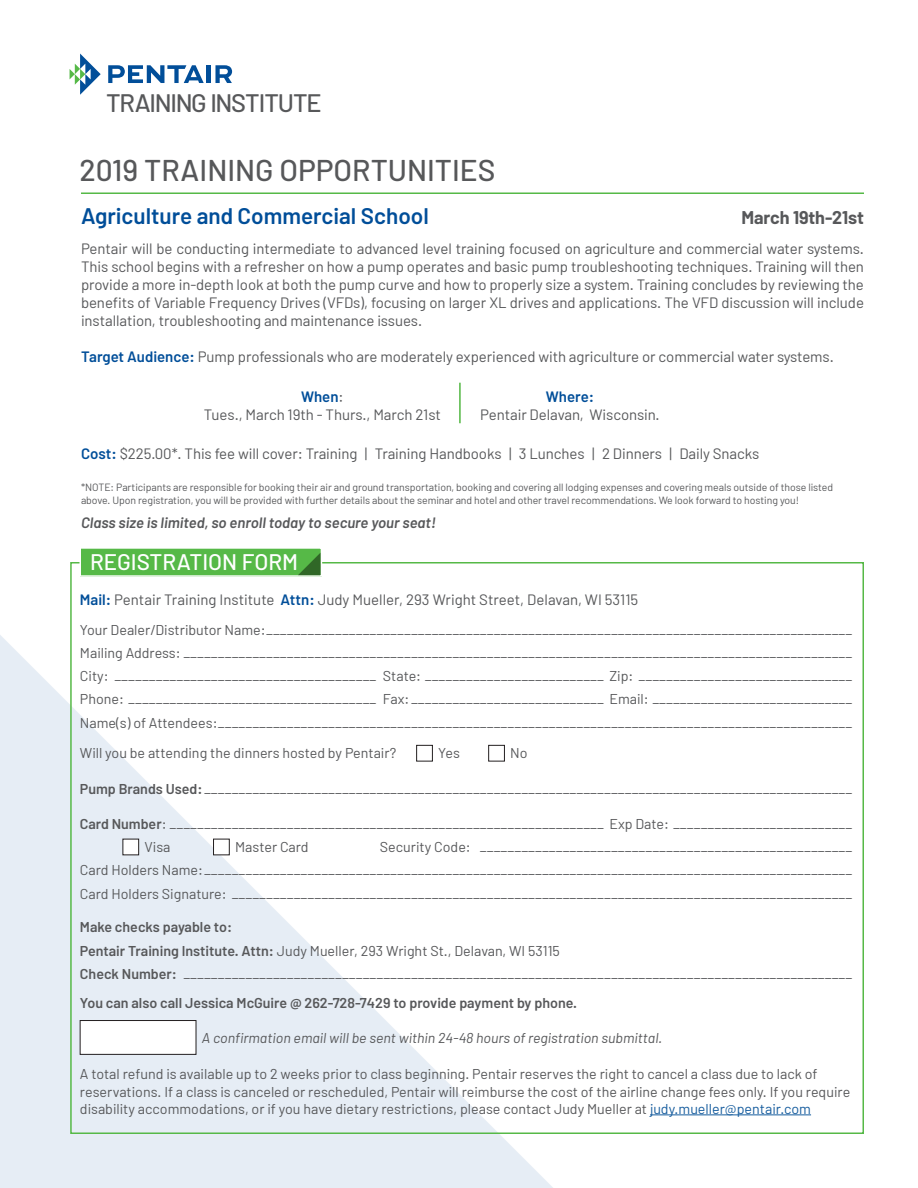
<style>
.page{position:relative;width:918px;height:1188px;background:#fff}
.page>*{position:absolute;margin:0;border:0;box-sizing:border-box;transform-origin:0 0}
.t1{font:500 30px "Barlow";color:#57585a}
.t2{font:500 25.35px "Barlow";letter-spacing:-.045em;color:#57585a}
.t3{font:600 22.5px "Barlow";color:#014e99}
.t4{font:500 22.5px "Barlow";color:#fff}
.t5{font:700 18px "Barlow";letter-spacing:-.005em;color:#57585a}
.t6{font:15px/18px "Barlow";letter-spacing:-.005em;color:#57585a;text-align:center}
.t7{font:italic 600 15px "Barlow";color:#57585a}
.t8{font:14.25px/17.2px "Barlow";color:#57585a}
.t9{font:600 14.25px "Barlow";color:#57585a}
.t10{font:italic 14.25px "Barlow";color:#57585a}
.t11{font:10.5px/12.6px "Barlow";letter-spacing:-.005em;color:#57585a}
.s1{font-weight:600;color:#014e99}
.s2{font-weight:600}
.s3{color:#175d9e}
</style>
<div class="page">
<svg style="left:0;top:635px;width:553px;height:553px"></svg>
<svg style="left:70px;top:54px;width:31px;height:41px"></svg>
<svg style="left:108px;top:65px;width:96px;height:18px"></svg>
<hr style="left:207px;top:65px;width:4px;height:18px;background:#014e99">
<svg style="left:215px;top:65px;width:17px;height:18px"></svg>
<hr style="left:81px;top:192px;width:783px;height:2px;background:#56b947">
<hr style="left:650px;top:1115px;width:161px;height:1px;background:#175d9e">
<div style="left:417px;top:745px;width:15px;height:16px;background:#fff"></div>
<div style="left:416px;top:745px;width:17px;height:16px;border:1px solid #231f20"></div>
<div style="left:489px;top:745px;width:15px;height:16px;background:#fff"></div>
<div style="left:488px;top:745px;width:17px;height:16px;border:1px solid #231f20"></div>
<div style="left:123px;top:839px;width:16px;height:16px;background:#fff"></div>
<div style="left:123px;top:839px;width:16px;height:16px;border:1px solid #231f20"></div>
<div style="left:214px;top:839px;width:15px;height:16px;background:#fff"></div>
<div style="left:213px;top:839px;width:16px;height:16px;border:1px solid #231f20"></div>
<div style="left:80px;top:1021px;width:116px;height:33px;background:#fff"></div>
<div style="left:80px;top:1020px;width:116px;height:35px;border:1px solid #231f20"></div>
<div style="left:80px;top:548px;width:241px;height:28px;background:#56b947"></div>
<div style="left:80px;top:547px;width:242px;height:30px;border:2px solid #fff"></div>
<svg style="left:298px;top:553px;width:23px;height:22px"></svg>
<hr style="left:459px;top:383px;width:2px;height:40px;background:#56b947">
<p class="t2" style="left:106px;top:88px;width:217px">TRAINING INSTITUTE</p>
<p class="t1" style="left:80px;top:151px;width:418px">2019 TRAINING OPPORTUNITIES</p>
<p class="t3" style="left:81px;top:201px;width:349px">Agriculture and Commercial School</p>
<p class="t5" style="left:742px;top:206px;width:124px">March 19th-21st</p>
<p class="t6" style="left:81px;top:239px;width:785px;text-align:justify">Pentair will be conducting intermediate to advanced level training focused on agriculture and commercial water systems.<br>This school begins with a refresher on how a pump operates and basic pump troubleshooting techniques. Training will then provide a more in-depth look at both the pump curve and how to properly size a system. Training concludes by reviewing the benefits of Variable Frequency Drives (VFDs), focusing on larger XL drives and applications. The VFD discussion will include installation, troubleshooting and maintenance issues.</p>
<p class="t6" style="left:81px;top:347px;width:754px"><span class="s1">Target Audience:</span> Pump professionals who are moderately experienced with agriculture or commercial water systems.</p>
<p class="t6" style="left:204px;top:387px;width:239px"><span class="s1">When</span>:<br>Tues., March 19th - Thurs., March 21st</p>
<p class="t6" style="left:480px;top:387px;width:181px"><span class="s1">Where:<br></span>Pentair Delavan, Wisconsin.</p>
<p class="t6" style="left:81px;top:445px;width:680px"><span class="s1">Cost:</span> $225.00*. This fee will cover: Training | Training Handbooks | 3 Lunches | 2 Dinners | Daily Snacks</p>
<p class="t11" style="left:81px;top:481px;width:754px">*NOTE: Participants are responsible for booking their air and ground transportation, booking and covering all lodging expenses and covering meals outside of those listed above. Upon registration, you will be provided with further details about the seminar and hotel and other travel recommendations. We look forward to hosting you!</p>
<p class="t7" style="left:81px;top:513px;width:356px">Class size is limited, so enroll today to secure your seat!</p>
<p class="t4" style="left:90px;top:548px;width:210px">REGISTRATION FORM</p>
<p class="t6" style="left:80px;top:590px;width:560px"><span class="s1">Mail:</span> Pentair Training Institute <span class="s1">Attn:</span> Judy Mueller, 293 Wright Street, Delavan, WI 53115</p>
<p class="t8" style="left:80px;top:620px;width:774px">Your Dealer/Distributor Name:_____________________________________________________________________________________</p>
<p class="t8" style="left:80px;top:644px;width:774px">Mailing Address: _________________________________________________________________________________________________</p>
<p class="t8" style="left:80px;top:667px;width:774px">City: ______________________________________ State: __________________________ Zip: _______________________________</p>
<p class="t8" style="left:80px;top:690px;width:774px">Phone: ____________________________________ Fax:____________________________ Email: _____________________________</p>
<p class="t8" style="left:80px;top:713px;width:774px">Name(s) of Attendees:____________________________________________________________________________________________</p>
<p class="t8" style="left:80px;top:744px;width:318px">Will you be attending the dinners hosted by Pentair?</p>
<p class="t8" style="left:438px;top:744px;width:23px">Yes</p>
<p class="t8" style="left:510px;top:744px;width:19px">No</p>
<p class="t8" style="left:80px;top:779px;width:774px"><span class="s2">Pump Brands Used:</span>______________________________________________________________________________________________</p>
<p class="t8" style="left:80px;top:815px;width:774px"><span class="s2">Card Number</span>: _______________________________________________________________ Exp Date: __________________________</p>
<p class="t8" style="left:145px;top:838px;width:28px">Visa</p>
<p class="t8" style="left:235px;top:838px;width:75px">Master Card</p>
<p class="t8" style="left:380px;top:838px;width:474px">Security Code: ______________________________________________________</p>
<p class="t8" style="left:80px;top:861px;width:774px">Card Holders Name:______________________________________________________________________________________________</p>
<p class="t8" style="left:80px;top:884px;width:774px">Card Holders Signature: __________________________________________________________________________________________</p>
<p class="t9" style="left:80px;top:918px;width:154px">Make checks payable to:</p>
<p class="t8" style="left:80px;top:941px;width:482px"><span class="s2">Pentair Training Institute. Attn:</span> Judy Mueller, 293 Wright St., Delavan, WI 53115</p>
<p class="t8" style="left:80px;top:965px;width:774px"><span class="s2">Check Number:</span> _________________________________________________________________________________________________</p>
<p class="t9" style="left:80px;top:994px;width:499px">You can also call Jessica McGuire @ 262-728-7429 to provide payment by phone.</p>
<p class="t10" style="left:202px;top:1029px;width:462px">A confirmation email will be sent within 24-48 hours of registration submittal.</p>
<p class="t8" style="left:80px;top:1065px;width:772px">A total refund is available up to 2 weeks prior to class beginning. Pentair reserves the right to cancel a class due to lack of reservations. If a class is canceled or rescheduled, Pentair will reimburse the cost of the airline change fees only. If you require disability accommodations, or if you have dietary restrictions, please contact Judy Mueller at <span class="s3">judy.mueller@pentair.com</span></p>
</div>
